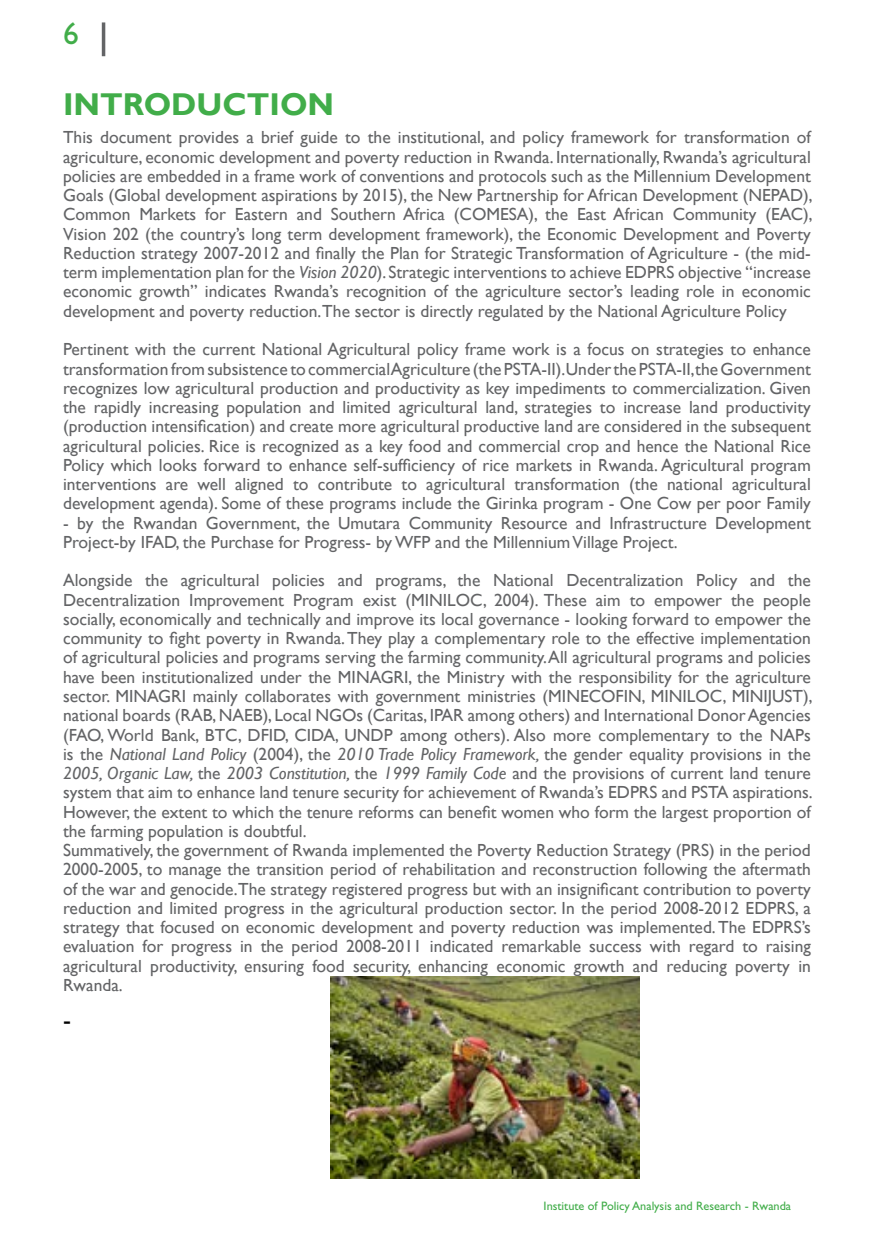
<style>
.page{position:relative;width:874px;height:1241px;background:#fff}
.page>*{position:absolute;margin:0;border:0;box-sizing:border-box;transform-origin:0 0}
.t1{font:700 31.5px "Gill Sans";color:#41ad49}
.t2{font:31.5px "Gill Sans Std";color:#41ad49}
.t3{font:24.5px "Gill Sans";color:#000}
.t4{font:17.5px/19.2px "Gill Sans";color:#636466;text-align:justify}
.t5{font:12.25px "Gill Sans Std";color:#41ad49}
.s1{font-style:italic}
</style>
<div class="page">
<hr style="left:102px;top:22px;width:3px;height:34px;background:#636466">
<img style="left:330px;top:976px;width:309px;height:201px">
<h1 class="t2" style="left:63px;top:15px;width:17px">6</h1>
<h1 class="t1" style="left:63px;top:86px;width:272px">I NTRODUCTION</h1>
<p class="t4" style="left:63px;top:128px;width:750px">This document provides a brief guide to the institutional, and policy framework for transformation of agriculture, economic development and poverty reduction in Rwanda. Internationally, Rwanda’s agricultural policies are embedded in a frame work of conventions and protocols such as the Millennium Development Goals (Global development aspirations by 2015), the New Partnership for African Development (NEPAD), Common Markets for Eastern and Southern Africa (COMESA), the East African Community (EAC), Vision 202 (the country’s long term development framework), the Economic Development and Poverty Reduction strategy 2007-2012 and finally the Plan for Strategic Transformation of Agriculture - (the mid&shy;term implementation plan for the <span class="s1">Vision 2020</span>). Strategic interventions to achieve EDPRS objective “increase economic growth” indicates Rwanda’s recognition of the agriculture sector’s leading role in economic development and poverty reduction.The sector is directly regulated by the National Agriculture Policy</p>
<p class="t4" style="left:63px;top:340px;width:749px">Pertinent with the current National Agricultural policy frame work is a focus on strategies to enhance transformation from subsistence to commercial Agriculture (the PSTA-II).Under the PSTA-II,the Government recognizes low agricultural production and productivity as key impediments to commercialization. Given the rapidly increasing population and limited agricultural land, strategies to increase land productivity (production intensification) and create more agricultural productive land are considered in the subsequent agricultural policies. Rice is recognized as a key food and commercial crop and hence the National Rice Policy which looks forward to enhance self-sufficiency of rice markets in Rwanda. Agricultural program interventions are well aligned to contribute to agricultural transformation (the national agricultural development agenda). Some of these programs include the Girinka program - One Cow per poor Family</p>
<p class="t4" style="left:63px;top:513px;width:749px">- by the Rwandan Government, the Umutara Community Resource and Infrastructure Development<br>Project-by IFAD, the Purchase for Progress- by WFP and the Millennium Village Project.</p>
<p class="t4" style="left:63px;top:571px;width:750px;text-align:left">Alongside the agricultural policies and programs, the National Decentralization Policy and the Decentralization Improvement Program exist (MINILOC, 2004). These aim to empower the people socially, economically and technically and improve its local governance - looking forward to empower the community to fight poverty in Rwanda. They play a complementary role to the effective implementation of agricultural policies and programs serving the farming community. All agricultural programs and policies have been institutionalized under the MINAGRI, the Ministry with the responsibility for the agriculture sector. MINAGRI mainly collaborates with government ministries (MINECOFIN, MINILOC, MINIJUST), national boards (RAB, NAEB), Local NGOs (Caritas, IPAR among others) and International Donor Agencies (FAO, World Bank, BTC, DFID, CIDA, UNDP among others). Also more complementary to the NAPs is the <span class="s1">National Land Policy</span> (2004), the <span class="s1">2010 Trade Policy Framework,</span> the gender equality provisions in the <span class="s1">2005, Organic Law,</span> the <span class="s1">2003 Constitution,</span> the <span class="s1">1999 Family Code</span> and the provisions of current land tenure system that aim to enhance land tenure security for achievement of Rwanda’s EDPRS and PSTA aspirations.<br>However, the extent to which the tenure reforms can benefit women who form the largest proportion of the farming population is doubtful.<br>Summatively, the government of Rwanda implemented the Poverty Reduction Strategy (PRS) in the period 2000-2005, to manage the transition period of rehabilitation and reconstruction following the aftermath of the war and genocide.The strategy registered progress but with an insignificant contribution to poverty reduction and limited progress in the agricultural production sector. In the period 2008-2012 EDPRS, a strategy that focused on economic development and poverty reduction was implemented. The EDPRS’s evaluation for progress in the period 2008-2011 indicated remarkable success with regard to raising agricultural productivity, ensuring food security, enhancing economic growth and reducing poverty in Rwanda.</p>
<h2 class="t3" style="left:63px;top:1005px;width:9px">-</h2>
<p class="t5" style="left:543px;top:1198px;width:249px">Institute of Policy Analysis and Research - Rwanda</p>
</div>
